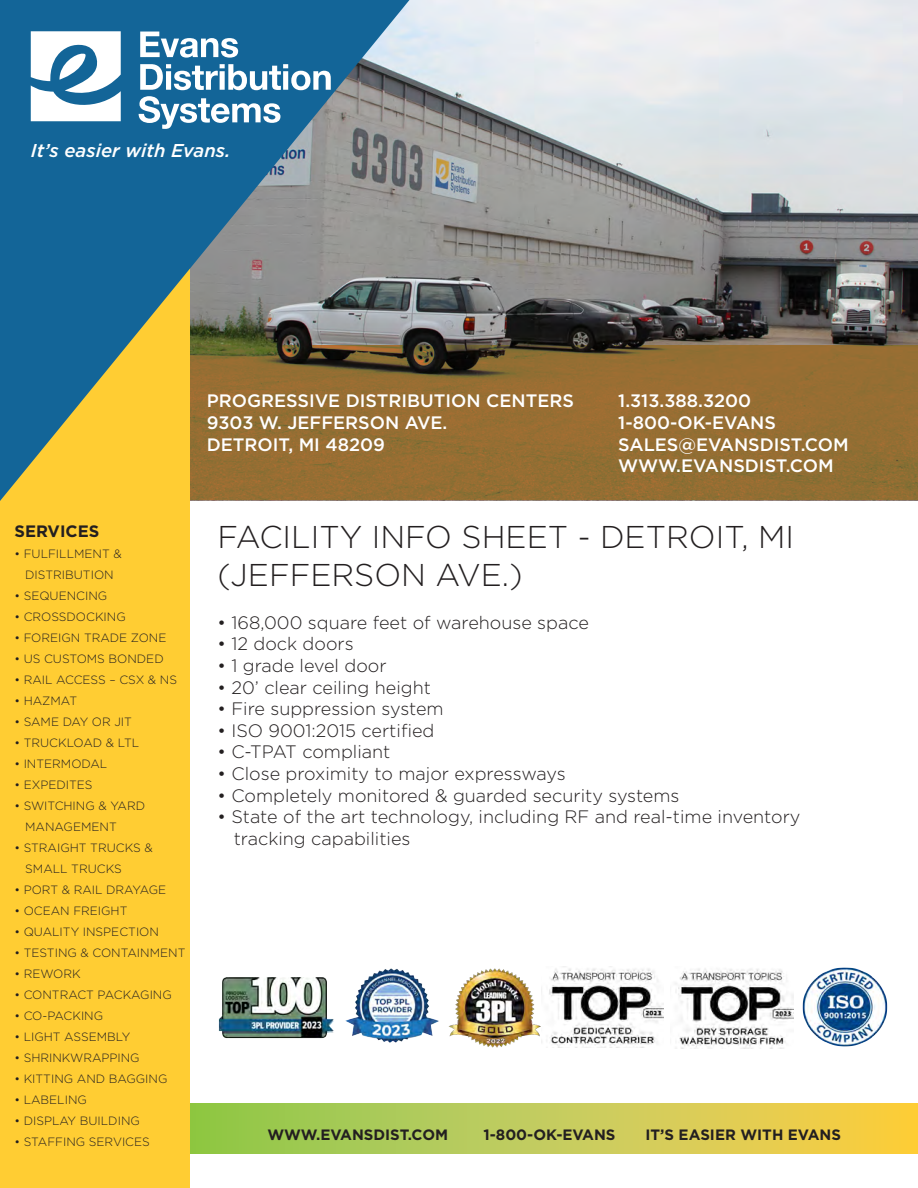
<style>
.page{position:relative;width:918px;height:1188px;background:#fff}
.page>*{position:absolute;margin:0;border:0;box-sizing:border-box;transform-origin:0 0}
.t1{font:300 31.5px/37.8px "Gotham";color:#231f20}
.t2{font:italic 500 18.6px "Gotham";color:#fff}
.t3{font:300 18px/21.6px "Gotham";color:#231f20}
.t4{font:500 18px/21.6px "Gotham";color:#fff}
.t5{font:700 16.5px "Gotham";color:#231f20}
.t6{font:700 15px "Gotham";color:#231f20}
.t7{font:300 12px/21px "Gotham";color:#231f20}
</style>
<div class="page">
<img style="left:409px;top:0;width:509px;height:346px">
<svg style="left:190px;top:1104px;width:728px;height:50px;background:#c5cb52"></svg>
<svg style="left:409px;top:346px;width:509px;height:154px;background:#906b32"></svg>
<div style="left:0;top:0;width:190px;height:1188px;background:#ffcd33"></div>
<svg style="left:0;top:0;width:409px;height:501px;background:#647c76"></svg>
<svg style="left:140px;top:32px;width:98px;height:26px"></svg>
<svg style="left:140px;top:64px;width:191px;height:26px"></svg>
<svg style="left:139px;top:96px;width:141px;height:33px"></svg>
<svg style="left:31px;top:31px;width:90px;height:90px;background:#bbd3e1"></svg>
<img style="left:802px;top:967px;width:86px;height:80px">
<img style="left:675px;top:968px;width:119px;height:80px">
<img style="left:448px;top:968px;width:94px;height:80px">
<img style="left:345px;top:968px;width:94px;height:75px">
<img style="left:549px;top:966px;width:114px;height:82px">
<img style="left:218px;top:977px;width:116px;height:62px">
<h2 class="t2" style="left:31px;top:139px;width:201px">It’s easier with Evans.</h2>
<h3 class="t5" style="left:14px;top:521px;width:86px">SERVICES</h3>
<p class="t7" style="left:14px;top:543px;width:109px;text-align:center">• FULFILLMENT &amp;<br>DISTRIBUTION</p>
<p class="t7" style="left:14px;top:585px;width:94px">• SEQUENCING</p>
<p class="t7" style="left:14px;top:606px;width:113px">• CROSSDOCKING</p>
<p class="t7" style="left:14px;top:627px;width:154px">• FOREIGN TRADE ZONE</p>
<p class="t7" style="left:14px;top:648px;width:151px">• US CUSTOMS BONDED</p>
<p class="t7" style="left:14px;top:669px;width:164px">• RAIL ACCESS – CSX &amp; NS</p>
<p class="t7" style="left:14px;top:690px;width:64px">• HAZMAT</p>
<p class="t7" style="left:14px;top:711px;width:119px">• SAME DAY OR JIT</p>
<p class="t7" style="left:14px;top:732px;width:126px">• TRUCKLOAD &amp; LTL</p>
<p class="t7" style="left:14px;top:753px;width:94px">• INTERMODAL</p>
<p class="t7" style="left:14px;top:774px;width:80px">• EXPEDITES</p>
<p class="t7" style="left:25px;top:795px;width:121px;text-indent:-11px">• SWITCHING &amp; YARD<br>MANAGEMENT</p>
<p class="t7" style="left:25px;top:837px;width:129px;text-indent:-11px">• STRAIGHT TRUCKS &amp;<br>SMALL TRUCKS</p>
<p class="t7" style="left:14px;top:879px;width:153px">• PORT &amp; RAIL DRAYAGE</p>
<p class="t7" style="left:14px;top:900px;width:115px">• OCEAN FREIGHT</p>
<p class="t7" style="left:14px;top:921px;width:146px">• QUALITY INSPECTION</p>
<p class="t7" style="left:14px;top:942px;width:173px">• TESTING &amp; CONTAINMENT</p>
<p class="t7" style="left:14px;top:963px;width:68px">• REWORK</p>
<p class="t7" style="left:14px;top:984px;width:159px">• CONTRACT PACKAGING</p>
<p class="t7" style="left:14px;top:1005px;width:90px">• CO-PACKING</p>
<p class="t7" style="left:14px;top:1026px;width:117px">• LIGHT ASSEMBLY</p>
<p class="t7" style="left:14px;top:1047px;width:127px">• SHRINKWRAPPING</p>
<p class="t7" style="left:14px;top:1068px;width:155px">• KITTING AND BAGGING</p>
<p class="t7" style="left:14px;top:1089px;width:74px">• LABELING</p>
<p class="t7" style="left:14px;top:1110px;width:127px">• DISPLAY BUILDING</p>
<p class="t7" style="left:14px;top:1131px;width:137px">• STAFFING SERVICES</p>
<h3 class="t4" style="left:207px;top:390px;width:369px">PROGRESSIVE DISTRIBUTION CENTERS<br>9303 W. JEFFERSON AVE.<br>DETROIT, MI 48209</h3>
<h3 class="t4" style="left:618px;top:390px;width:232px">1.313.388.3200<br>1-800-OK-EVANS<br>SALES@EVANSDIST.COM<br>WWW.EVANSDIST.COM</h3>
<h1 class="t1" style="left:218px;top:517px;width:578px">FACILITY INFO SHEET - DETROIT, MI (JEFFERSON AVE.)</h1>
<h3 class="t3" style="left:218px;top:611px;width:373px">• 168,000 square feet of warehouse space</h3>
<h3 class="t3" style="left:218px;top:633px;width:138px">• 12 dock doors</h3>
<h3 class="t3" style="left:218px;top:654px;width:171px">• 1 grade level door</h3>
<h3 class="t3" style="left:218px;top:676px;width:215px">• 20’ clear ceiling height</h3>
<h3 class="t3" style="left:218px;top:697px;width:228px">• Fire suppression system</h3>
<h3 class="t3" style="left:218px;top:719px;width:218px">• ISO 9001:2015 certified</h3>
<h3 class="t3" style="left:218px;top:741px;width:174px">• C-TPAT compliant</h3>
<h3 class="t3" style="left:218px;top:762px;width:350px">• Close proximity to major expressways</h3>
<h3 class="t3" style="left:218px;top:784px;width:463px">• Completely monitored &amp; guarded security systems</h3>
<h3 class="t3" style="left:234px;top:805px;width:568px;text-indent:-16px">• State of the art technology, including RF and real-time inventory tracking capabilities</h3>
<p class="t6" style="left:267px;top:1124px;width:182px">WWW.EVANSDIST.COM</p>
<p class="t6" style="left:483px;top:1124px;width:134px">1-800-OK-EVANS</p>
<p class="t6" style="left:645px;top:1124px;width:197px">IT’S EASIER WITH EVANS</p>
</div>
